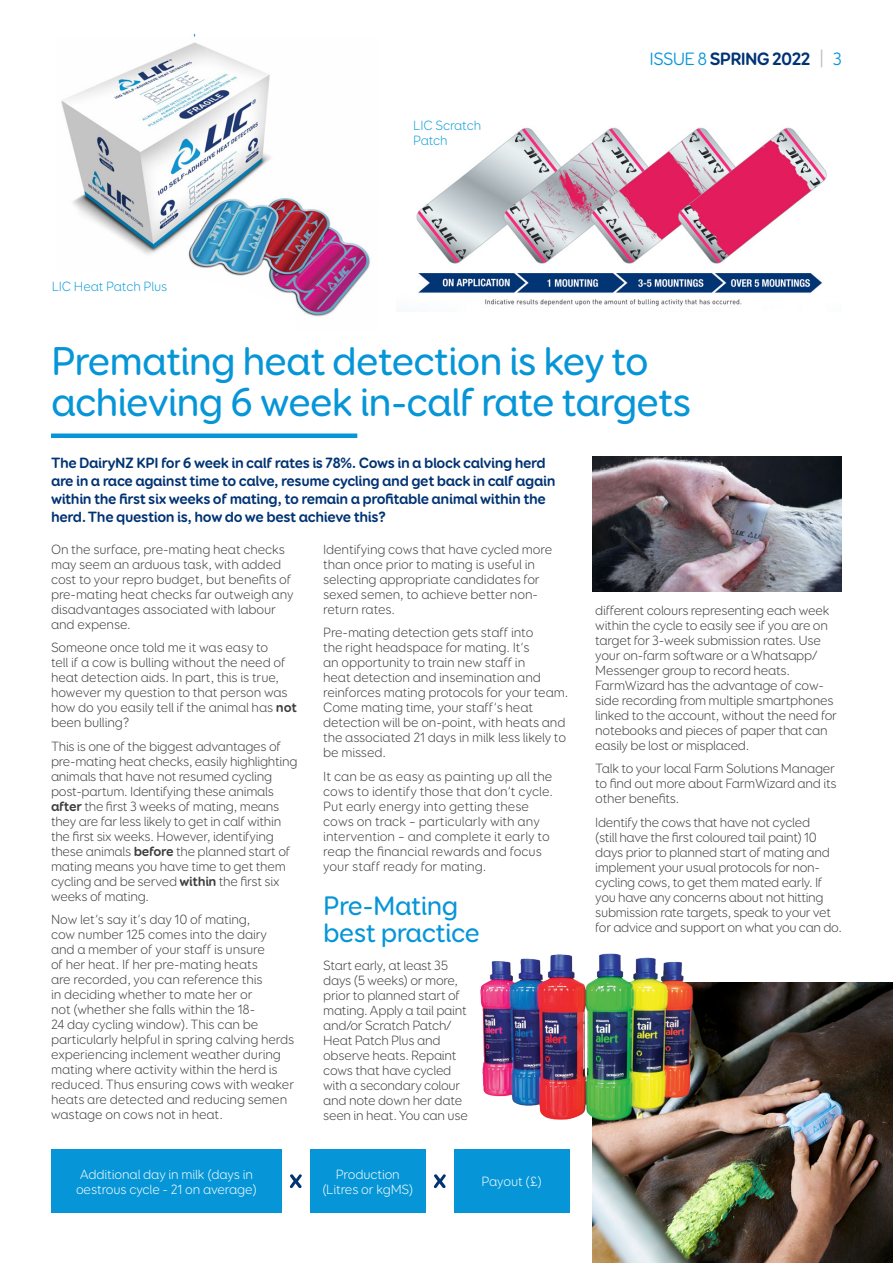
<style>
.page{position:relative;width:893px;height:1263px;background:#fff}
.page>*{position:absolute;margin:0;border:0;box-sizing:border-box;transform-origin:0 0}
.t1{font:500 40.5px/40.5px "Booster Next FY";letter-spacing:-.025em;color:#0696d7}
.Body{font:500 27px/27px "Booster Next FY";letter-spacing:-.02em;color:#0696d7}
.t2{font:700 18px "Booster Next FY";letter-spacing:-.04em;color:#013374}
.t3{font:700 15px/18px "Booster Next FY";letter-spacing:-.025em;color:#013374}
.Body-2{font:300 13.5px/15px "Booster Next FY";letter-spacing:-.02em;color:#3e3e3f}
.Body-3{font:300 13.5px/15px "Booster Next FY";color:#3e3e3f}
.Body-4{font:300 13.5px/15px "Booster Next FY";letter-spacing:-.01em;color:#fff}
.Body-5{font:300 13.5px/15px "Booster Next FY";letter-spacing:-.01em;color:#119dd9}
.s1{font-weight:400;color:#0696d7}
.s2{font-weight:400;color:#bcbdc0}
.s3{font-weight:700}
</style>
<div class="page">
<div style="left:51px;top:433px;width:306px;height:5px;background:#0696d7"></div>
<img style="left:396px;top:127px;width:431px;height:185px">
<img style="left:61px;top:34px;width:309px;height:283px">
<img style="left:592px;top:982px;width:301px;height:281px">
<img style="left:592px;top:456px;width:250px;height:135px">
<div style="left:51px;top:1149px;width:231px;height:64px;background:#0696d7"></div>
<div style="left:310px;top:1149px;width:116px;height:64px;background:#0696d7"></div>
<div style="left:454px;top:1149px;width:116px;height:64px;background:#0696d7"></div>
<svg style="left:290px;top:1174px;width:12px;height:14px"></svg>
<svg style="left:434px;top:1174px;width:12px;height:14px"></svg>
<img style="left:480px;top:953px;width:217px;height:174px">
<p class="Body-5" style="left:52px;top:278px;width:117px">LIC Heat Patch Plus</p>
<p class="Body-5" style="left:413px;top:117px;width:69px">LIC Scratch<br>Patch</p>
<h3 class="t2" style="left:650px;top:47px;width:194px"><span class="s1">ISSUE 8</span> SPRING 2022 <span class="s2">|</span> <span class="s1">3</span></h3>
<p class="t1" style="left:51px;top:341px;width:642px">Premating heat detection is key to achieving 6 week in-calf rate targets</p>
<p class="t3" style="left:51px;top:454px;width:506px">The DairyNZ KPI for 6 week in calf rates is 78%. Cows in a block calving herd are in a race against time to calve, resume cycling and get back in calf again within the first six weeks of mating, to remain a profitable animal within the herd. The question is, how do we best achieve this?</p>
<p class="Body-2" style="left:51px;top:541px;width:244px">On the surface, pre-mating heat checks may seem an arduous task, with added cost to your repro budget, but benefits of pre-mating heat checks far outweigh any disadvantages associated with labour and expense.</p>
<p class="Body-2" style="left:51px;top:640px;width:248px">Someone once told me it was easy to<br>tell if a cow is bulling without the need of heat detection aids. In part, this is true, however my question to that person was how do you easily tell if the animal has <span class="s3">not </span>been bulling?</p>
<p class="Body-2" style="left:51px;top:738px;width:248px">This is one of the biggest advantages of pre-mating heat checks, easily highlighting animals that have not resumed cycling post-partum. Identifying these animals <span class="s3">after</span> the first 3 weeks of mating, means they are far less likely to get in calf within the first six weeks. However, identifying these animals <span class="s3">before</span> the planned start of mating means you have time to get them cycling and be served <span class="s3">within</span> the first six weeks of mating.</p>
<p class="Body-2" style="left:51px;top:912px;width:245px">Now let’s say it’s day 10 of mating,<br>cow number 125 comes into the dairy<br>and a member of your staff is unsure<br>of her heat. If her pre-mating heats<br>are recorded, you can reference this<br>in deciding whether to mate her or<br>not (whether she falls within the 18-<br>24 day cycling window). This can be particularly helpful in spring calving herds experiencing inclement weather during mating where activity within the herd is reduced. Thus ensuring cows with weaker heats are detected and reducing semen wastage on cows not in heat.</p>
<p class="Body-2" style="left:323px;top:541px;width:231px">Identifying cows that have cycled more than once prior to mating is useful in selecting appropriate candidates for sexed semen, to achieve better non&shy;return rates.</p>
<p class="Body-2" style="left:323px;top:625px;width:247px">Pre-mating detection gets staff into<br>the right headspace for mating. It’s<br>an opportunity to train new staff in<br>heat detection and insemination and reinforces mating protocols for your team.<br>Come mating time, your staff’s heat detection will be on-point, with heats and the associated 21 days in milk less likely to be missed.</p>
<p class="Body-3" style="left:323px;top:768px;width:231px">It can be as easy as painting up all the cows to identify those that don’t cycle.<br>Put early energy into getting these cows on track – particularly with any intervention – and complete it early to reap the financial rewards and focus your staff ready for mating.</p>
<p class="Body" style="left:323px;top:892px;width:158px">Pre-Mating best practice</p>
<p class="Body-2" style="left:323px;top:957px;width:146px">Start early, at least 35 days (5 weeks) or more, prior to planned start of mating. Apply a tail paint and/or Scratch Patch/<br>Heat Patch Plus and observe heats. Repaint cows that have cycled with a secondary colour and note down her date seen in heat. You can use</p>
<p class="Body-2" style="left:595px;top:602px;width:243px">different colours representing each week within the cycle to easily see if you are on target for 3-week submission rates. Use your on-farm software or a Whatsapp/ Messenger group to record heats.<br>FarmWizard has the advantage of cow&shy;side recording from multiple smartphones linked to the account, without the need for notebooks and pieces of paper that can easily be lost or misplaced.</p>
<p class="Body-2" style="left:595px;top:761px;width:243px">Talk to your local Farm Solutions Manager to find out more about FarmWizard and its other benefits.</p>
<p class="Body-2" style="left:595px;top:814px;width:248px">Identify the cows that have not cycled<br>(still have the first coloured tail paint) 10 days prior to planned start of mating and implement your usual protocols for non&shy;cycling cows, to get them mated early. If you have any concerns about not hitting submission rate targets, speak to your vet for advice and support on what you can do.</p>
<p class="Body-4" style="left:76px;top:1167px;width:182px">Additional day in milk (days in oestrous cycle - 21 on average)</p>
<p class="Body-4" style="left:322px;top:1167px;width:92px;text-align:center">Production (Litres or kgMS)</p>
<p class="Body-4" style="left:482px;top:1174px;width:62px">Payout (£)</p>
</div>
